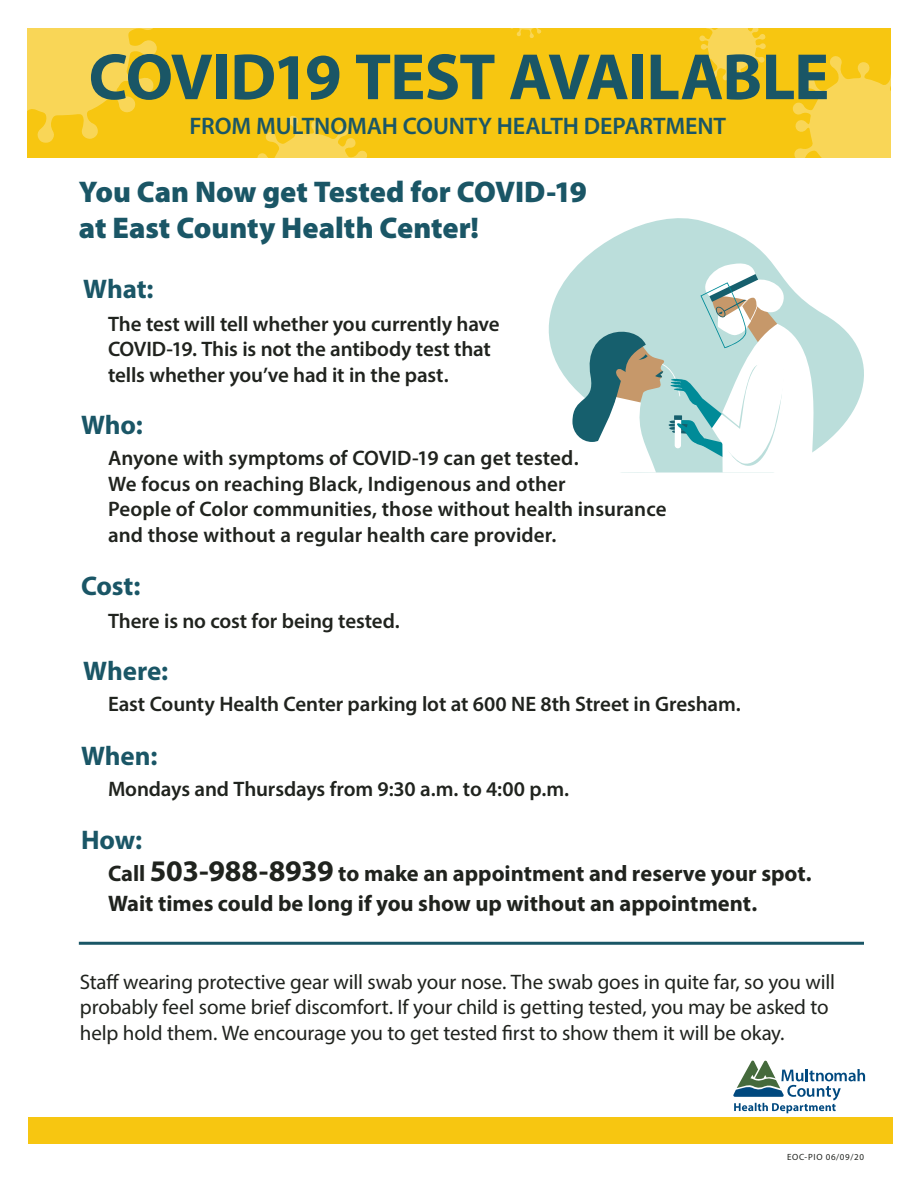
<style>
.page{position:relative;width:918px;height:1188px;background:#fff}
.page>*{position:absolute;margin:0;border:0;box-sizing:border-box;transform-origin:0 0}
.t1{font:700 66px "Myriad Pro";letter-spacing:-.02em;color:#1a5666}
.t2{font:900 30px/36px "Myriad Pro";letter-spacing:-.005em;color:#1a5666}
.t3{font:700 27px "Myriad Pro";letter-spacing:-.005em;color:#1a5666}
.t4{font:600 24px "Myriad Pro";letter-spacing:-.005em;color:#1a5666}
.t5{font:700 22.5px/30px "Myriad Pro";color:#20231e}
.t6{font:600 21px/25.5px "Myriad Pro";color:#20231e}
.t7{font:21px/25.5px "Myriad Pro";letter-spacing:-.005em;color:#20231e}
.t8{font:9px "Myriad Pro";letter-spacing:.08em;color:#20231e}
.s1{font-size:30px}
</style>
<div class="page">
<hr style="left:79px;top:942px;width:785px;height:3px;background:#1a5666">
<div style="left:27px;top:28px;width:864px;height:130px;background:#f7c611"></div>
<svg style="left:510px;top:28px;width:32px;height:10px"></svg>
<svg style="left:792px;top:56px;width:99px;height:102px"></svg>
<svg style="left:699px;top:28px;width:67px;height:52px"></svg>
<svg style="left:257px;top:115px;width:110px;height:43px"></svg>
<svg style="left:27px;top:28px;width:130px;height:115px"></svg>
<div style="left:28px;top:1117px;width:864px;height:27px;background:#f7c611"></div>
<svg style="left:548px;top:218px;width:316px;height:222px"></svg>
<svg style="left:572px;top:260px;width:257px;height:213px"></svg>
<svg style="left:733px;top:1060px;width:132px;height:53px"></svg>
<p class="t1" style="left:89px;top:34px;width:742px">COVID19 TEST AVAILABLE</p>
<p class="t4" style="left:190px;top:110px;width:538px">FROM MULTNOMAH COUNTY HEALTH DEPARTMENT</p>
<p class="t2" style="left:79px;top:174px;width:510px">You Can Now get Tested for COVID-19 at East County Health Center!</p>
<p class="t3" style="left:83px;top:272px;width:72px">What:</p>
<p class="t6" style="left:108px;top:310px;width:393px">The test will tell whether you currently have<br>COVID-19. This is not the antibody test that tells whether you’ve had it in the past.</p>
<p class="t3" style="left:81px;top:407px;width:63px">Who:</p>
<p class="t6" style="left:108px;top:445px;width:560px">Anyone with symptoms of COVID-19 can get tested.<br>We focus on reaching Black, Indigenous and other<br>People of Color communities, those without health insurance and those without a regular health care provider.</p>
<p class="t3" style="left:81px;top:568px;width:61px">Cost:</p>
<p class="t6" style="left:108px;top:607px;width:293px">There is no cost for being tested.</p>
<p class="t3" style="left:83px;top:653px;width:87px">Where:</p>
<p class="t6" style="left:108px;top:691px;width:634px">East County Health Center parking lot at 600 NE 8th Street in Gresham.</p>
<p class="t3" style="left:81px;top:739px;width:78px">When:</p>
<p class="t6" style="left:108px;top:776px;width:463px">Mondays and Thursdays from 9:30 a.m. to 4:00 p.m.</p>
<p class="t3" style="left:81px;top:822px;width:63px">How:</p>
<p class="t5" style="left:108px;top:858px;width:705px">Call <span class="s1">503-988-8939</span> to make an appointment and reserve your spot.<br>Wait times could be long if you show up without an appointment.</p>
<p class="t7" style="left:80px;top:969px;width:757px">Staff wearing protective gear will swab your nose. The swab goes in quite far, so you will probably feel some brief discomfort. If your child is getting tested, you may be asked to help hold them. We encourage you to get tested first to show them it will be okay.</p>
<p class="t8" style="left:787px;top:1152px;width:78px">EOC-PIO 06/09/20</p>
</div>
